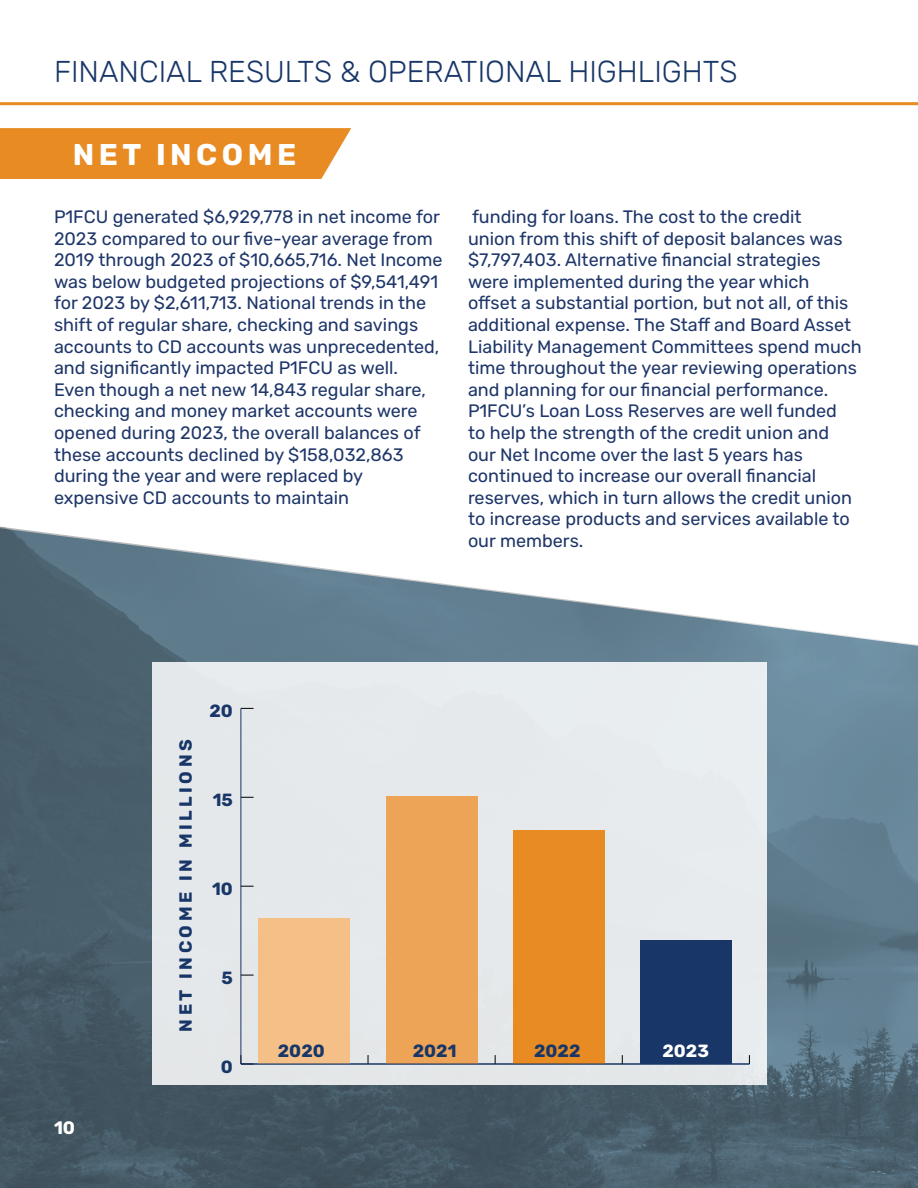
<style>
.page{position:relative;width:918px;height:1188px;background:#fff}
.page>*{position:absolute;margin:0;border:0;box-sizing:border-box;transform-origin:0 0}
.t1{font:300 30px "Rubik";color:#183667}
.t2{font:700 30px "Rubik";letter-spacing:.15em;color:#fff}
.t3{font:18px/21.6px "Rubik";color:#1e3669}
.t4{font:700 18px "Rubik";color:#fff}
.t5{font:700 17.7px "Rubik";letter-spacing:.2em;color:#183667}
.t6{font:700 17.7px "Rubik";color:#fff}
</style>
<div class="page">
<img style="left:0;top:526px;width:918px;height:662px">
<div style="left:0;top:128px;width:351px;height:51px;background:#e88b23"></div>
<div style="left:152px;top:662px;width:614px;height:422px;background:#e6e9eb"></div>
<hr style="left:240px;top:708px;width:1px;height:356px;background:#183667">
<svg style="left:240px;top:1055px;width:14px;height:10px"></svg>
<svg style="left:241px;top:975px;width:13px;height:1px"></svg>
<svg style="left:241px;top:886px;width:13px;height:1px"></svg>
<svg style="left:241px;top:797px;width:13px;height:1px"></svg>
<svg style="left:241px;top:708px;width:13px;height:1px"></svg>
<div style="left:259px;top:918px;width:91px;height:146px;background:#f4c088"></div>
<div style="left:386px;top:797px;width:91px;height:267px;background:#eea456"></div>
<div style="left:513px;top:830px;width:91px;height:234px;background:#e88b22"></div>
<div style="left:640px;top:941px;width:92px;height:123px;background:#183667"></div>
<hr style="left:241px;top:1064px;width:508px;height:1px;background:#183667">
<hr style="left:0;top:102px;width:918px;height:3px;background:#e88b23">
<h1 class="t1" style="left:54px;top:55px;width:685px">FINANCIAL RESULTS &amp; OPERATIONAL HIGHLIGHTS</h1>
<h1 class="t2" style="left:73px;top:137px;width:225px">NET INCOME</h1>
<p class="t3" style="left:54px;top:206px;width:390px">P1FCU generated $6,929,778 in net income for 2023 compared to our five-year average from 2019 through 2023 of $10,665,716. Net Income was below budgeted projections of $9,541,491 for 2023 by $2,611,713. National trends in the shift of regular share, checking and savings accounts to CD accounts was unprecedented, and significantly impacted P1FCU as well.<br>Even though a net new 14,843 regular share, checking and money market accounts were opened during 2023, the overall balances of these accounts declined by $158,032,863 during the year and were replaced by expensive CD accounts to maintain</p>
<p class="t3" style="left:468px;top:206px;width:395px">funding for loans. The cost to the credit<br>union from this shift of deposit balances was $7,797,403. Alternative financial strategies were implemented during the year which offset a substantial portion, but not all, of this additional expense. The Staff and Board Asset Liability Management Committees spend much time throughout the year reviewing operations and planning for our financial performance.<br>P1FCU’s Loan Loss Reserves are well funded<br>to help the strength of the credit union and<br>our Net Income over the last 5 years has continued to increase our overall financial reserves, which in turn allows the credit union to increase products and services available to our members.</p>
<p class="t4" style="left:54px;top:1117px;width:23px">10</p>
<p class="t5" style="left:176px;top:1032px;width:294px;rotate:-90deg">NET INCOME IN MILLIONS</p>
<p class="t5" style="left:209px;top:701px;width:25px">20</p>
<p class="t5" style="left:213px;top:790px;width:22px">15</p>
<p class="t5" style="left:212px;top:879px;width:22px">10</p>
<p class="t5" style="left:222px;top:968px;width:13px">5</p>
<p class="t5" style="left:221px;top:1057px;width:14px">0</p>
<p class="t5" style="left:278px;top:1041px;width:48px">2020</p>
<p class="t5" style="left:413px;top:1041px;width:45px">2021</p>
<p class="t5" style="left:534px;top:1041px;width:48px">2022</p>
<p class="t6" style="left:662px;top:1041px;width:48px">2023</p>
</div>
